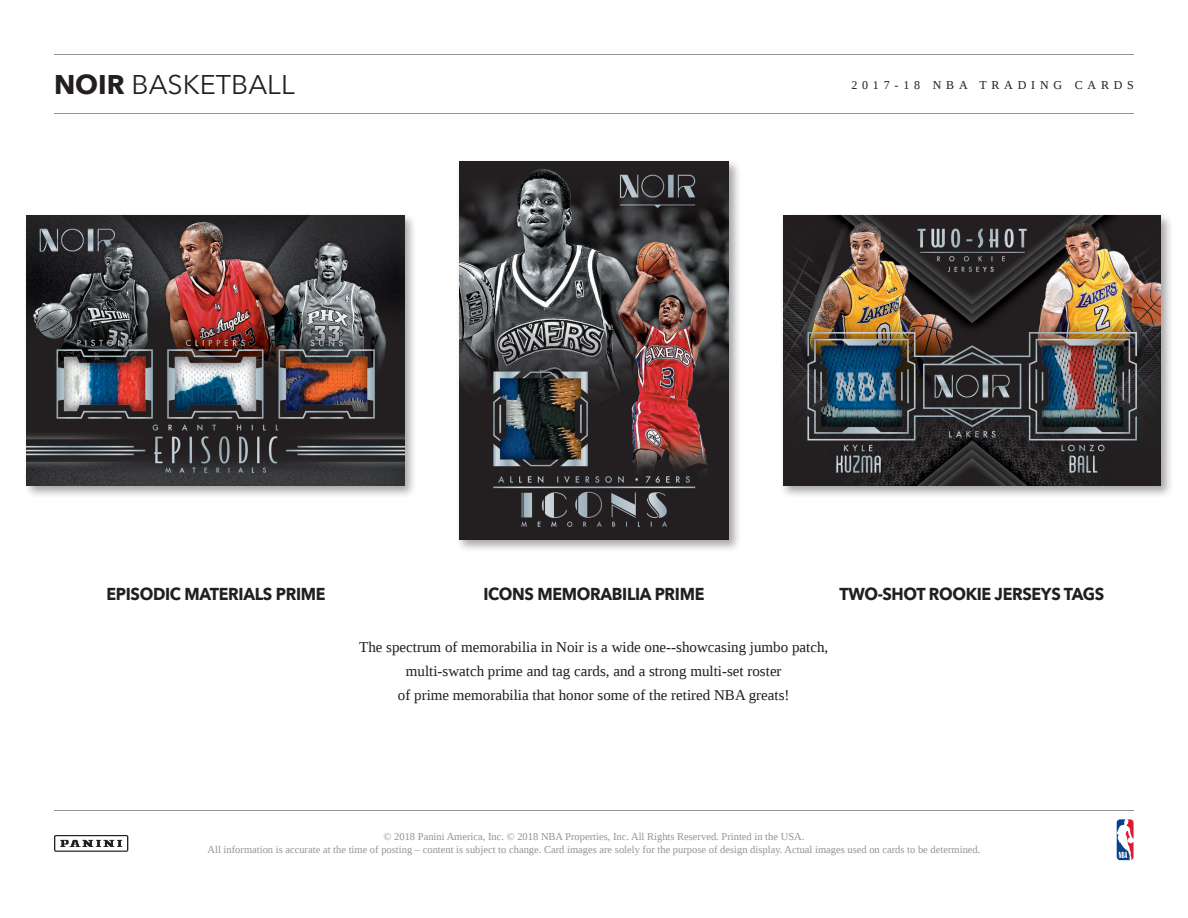
<style>
.page{position:relative;width:1188px;height:918px;background:#fff}
.page>*{position:absolute;margin:0;border:0;box-sizing:border-box;transform-origin:0 0}
.t1{font:27px "Avenir Next";color:#231f20}
.t2{font:700 17.25px "Avenir Next";letter-spacing:-.02em;color:#231f20;scale:.93 1}
.t3{font:15px/24px "Liberation Serif";color:#231f20;text-align:center}
.t4{font:12px "Liberation Serif";letter-spacing:.4em;color:#231f20}
.t5{font:10.5px/12.6px "Liberation Serif";color:#939598;text-align:center}
.s1{font-weight:700}
</style>
<div class="page">
<div style="left:456px;top:158px;width:286px;height:395px;background:#231f20;opacity:.4"></div>
<img style="left:459px;top:162px;width:270px;height:378px">
<div style="left:780px;top:212px;width:394px;height:287px;background:#231f20;opacity:.4"></div>
<img style="left:783px;top:216px;width:378px;height:270px">
<div style="left:23px;top:212px;width:394px;height:287px;background:#231f20;opacity:.4"></div>
<img style="left:26px;top:216px;width:378px;height:270px">
<svg style="left:1116px;top:818px;width:19px;height:43px"></svg>
<svg style="left:1117px;top:819px;width:17px;height:41px"></svg>
<hr style="left:54px;top:113px;width:1080px;height:1px;background:#939598">
<hr style="left:54px;top:54px;width:1080px;height:1px;background:#939598">
<hr style="left:54px;top:810px;width:1080px;height:1px;background:#939598">
<svg style="left:54px;top:835px;width:74px;height:17px"></svg>
<h1 class="t1" style="left:54px;top:69px;width:242px"><span class="s1">NOIR</span> BASKETBALL</h1>
<p class="t4" style="left:851px;top:77px;width:284px">2017-18 NBA TRADING CARDS</p>
<p class="t2" style="left:106px;top:584px;width:237px">EPISODIC MATERIALS PRIME</p>
<p class="t2" style="left:840px;top:584px;width:286px">TWO-SHOT ROOKIE JERSEYS TAGS</p>
<p class="t2" style="left:484px;top:584px;width:239px">ICONS MEMORABILIA PRIME</p>
<p class="t3" style="left:359px;top:635px;width:471px">The spectrum of memorabilia in Noir is a wide one--showcasing jumbo patch, multi-swatch prime and tag cards, and a strong multi-set roster<br>of prime memorabilia that honor some of the retired NBA greats!</p>
<p class="t5" style="left:208px;top:831px;width:774px">© 2018 Panini America, Inc. © 2018 NBA Properties, Inc. All Rights Reserved. Printed in the USA.<br>All information is accurate at the time of posting – content is subject to change. Card images are solely for the purpose of design display. Actual images used on cards to be determined.</p>
</div>
